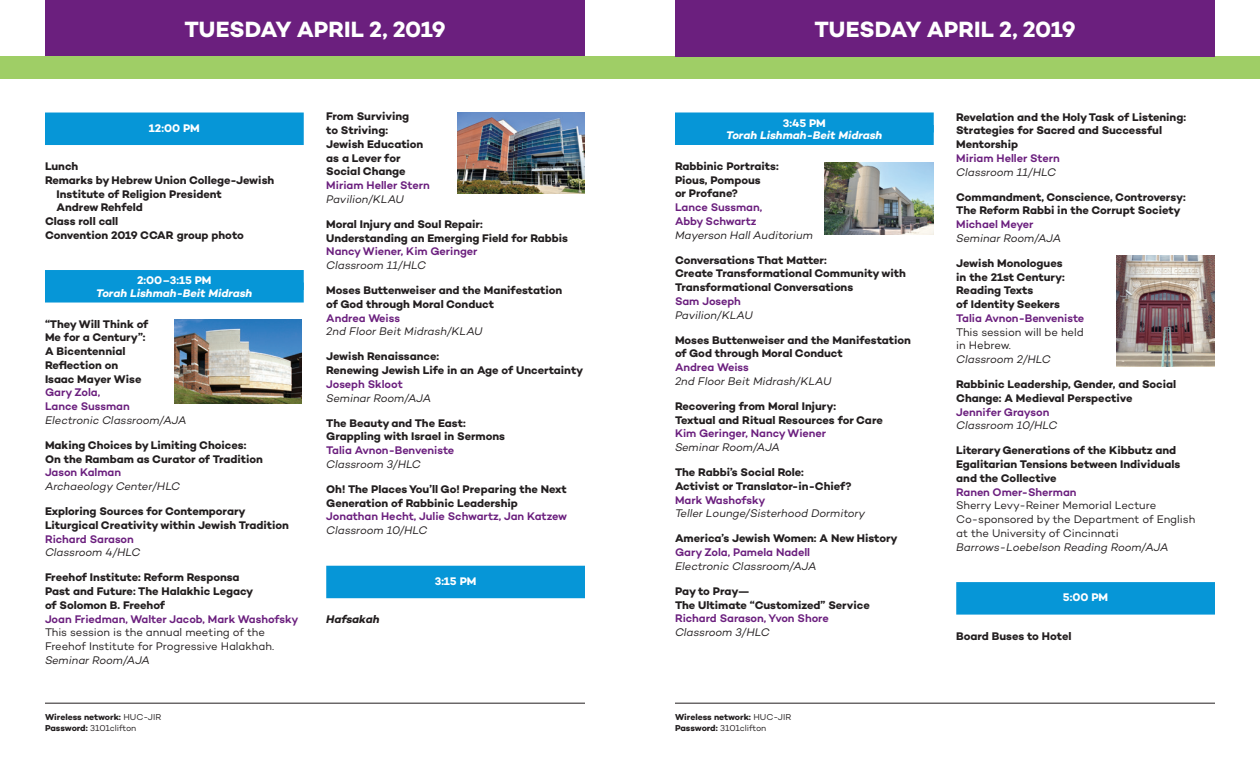
<style>
.page{position:relative;width:1260px;height:765px;background:#fff}
.page>*{position:absolute;margin:0;border:0;box-sizing:border-box;transform-origin:0 0}
.Headlines{font:700 22.5px "Campton";letter-spacing:-.005em;color:#fff}
.Course_Name{font:700 11.25px/13.8px "Campton";letter-spacing:-.005em;color:#231f20}
.Location{font:italic 11.25px "Campton";letter-spacing:-.01em;color:#231f20}
.Professors{font:600 11.25px/13.8px "Campton";letter-spacing:-.005em;color:#6b1f7e}
.Body_Text{font:11.25px/13.8px "Campton";letter-spacing:-.005em;color:#231f20}
.Professors-2{font:11.25px/13.8px "Campton";letter-spacing:-.01em;color:#231f20;text-align:justify}
.Time{font:italic 700 11.25px "Campton";color:#fff}
.Time-2{font:700 11.25px "Campton";letter-spacing:-.005em;color:#fff}
.Location-2{font:700 11.25px "Campton";letter-spacing:-.005em;color:#231f20}
.Course_Name-2{font:italic 700 11.25px "Campton";color:#231f20}
.Welcome_letter_text{font:700 8.75px/11.2px "Campton";letter-spacing:-.005em;color:#231f20}
.s1{font-weight:600;color:#6b1f7e}
.s2{font-weight:400}
</style>
<div class="page">
<div style="left:45px;top:0;width:540px;height:56px;background:#6b1f7e"></div>
<div style="left:0;top:56px;width:1260px;height:23px;background:#9fce66"></div>
<div style="left:45px;top:113px;width:259px;height:32px;background:#0696d7"></div>
<div style="left:45px;top:270px;width:259px;height:20px;background:#0696d7"></div>
<div style="left:45px;top:283px;width:259px;height:20px;background:#0696d7"></div>
<div style="left:675px;top:0;width:540px;height:56px;background:#6b1f7e"></div>
<div style="left:326px;top:566px;width:259px;height:32px;background:#0696d7"></div>
<div style="left:675px;top:112px;width:259px;height:20px;background:#0696d7"></div>
<div style="left:675px;top:125px;width:259px;height:20px;background:#0696d7"></div>
<div style="left:956px;top:582px;width:259px;height:33px;background:#0696d7"></div>
<img style="left:824px;top:163px;width:110px;height:71px">
<img style="left:1116px;top:255px;width:99px;height:112px">
<img style="left:457px;top:112px;width:128px;height:82px">
<img style="left:174px;top:320px;width:128px;height:84px">
<hr style="left:45px;top:703px;width:540px;height:1px;background:#231f20">
<hr style="left:675px;top:703px;width:540px;height:1px;background:#231f20">
<p class="Headlines" style="left:184px;top:15px;width:263px">TUESDAY APRIL 2, 2019</p>
<p class="Time-2" style="left:149px;top:121px;width:52px">12:00 PM</p>
<p class="Course_Name" style="left:45px;top:159px;width:35px">Lunch</p>
<p class="Course_Name" style="left:45px;top:173px;width:231px">Remarks by Hebrew Union College-Jewish</p>
<p class="Course_Name" style="left:57px;top:187px;width:167px">Institute of Religion President</p>
<p class="Course_Name" style="left:57px;top:200px;width:88px">Andrew Rehfeld</p>
<p class="Course_Name" style="left:45px;top:214px;width:75px">Class roll call</p>
<p class="Course_Name" style="left:45px;top:228px;width:200px">Convention 2019 CCAR group photo</p>
<p class="Time-2" style="left:137px;top:273px;width:76px">2:00–3:15 PM</p>
<p class="Time" style="left:96px;top:286px;width:158px">Torah Lishmah-Beit Midrash</p>
<p class="Course_Name" style="left:45px;top:317px;width:105px">“They Will Think of<br>Me for a Century”:<br>A Bicentennial<br>Reflection on<br>Isaac Mayer Wise</p>
<p class="Professors" style="left:45px;top:385px;width:86px">Gary Zola,<br>Lance Sussman</p>
<p class="Location" style="left:45px;top:413px;width:143px">Electronic Classroom/AJA</p>
<p class="Course_Name" style="left:45px;top:438px;width:220px">Making Choices by Limiting Choices:<br>On the Rambam as Curator of Tradition</p>
<p class="Professors" style="left:45px;top:465px;width:78px">Jason Kalman</p>
<p class="Location" style="left:45px;top:479px;width:137px">Archaeology Center/HLC</p>
<p class="Course_Name" style="left:45px;top:504px;width:246px">Exploring Sources for Contemporary<br>Liturgical Creativity within Jewish Tradition</p>
<p class="Professors" style="left:45px;top:532px;width:90px">Richard Sarason</p>
<p class="Location" style="left:45px;top:545px;width:97px">Classroom 4/HLC</p>
<p class="Course_Name" style="left:45px;top:570px;width:210px">Freehof Institute: Reform Responsa<br>Past and Future: The Halakhic Legacy of Solomon B. Freehof</p>
<p class="Professors" style="left:45px;top:612px;width:255px">Joan Friedman, Walter Jacob, Mark Washofsky</p>
<p class="Body_Text" style="left:45px;top:625px;width:231px">This session is the annual meeting of the<br>Freehof Institute for Progressive Halakhah.</p>
<p class="Location" style="left:45px;top:653px;width:106px">Seminar Room/AJA</p>
<p class="Course_Name" style="left:326px;top:110px;width:99px">From Surviving to Striving:<br>Jewish Education as a Lever for<br>Social Change</p>
<p class="Professors" style="left:326px;top:178px;width:105px">Miriam Heller Stern</p>
<p class="Location" style="left:326px;top:192px;width:79px">Pavilion/KLAU</p>
<p class="Course_Name" style="left:326px;top:217px;width:243px">Moral Injury and Soul Repair:<br>Understanding an Emerging Field for Rabbis</p>
<p class="Professors" style="left:326px;top:245px;width:153px">Nancy Wiener, Kim Geringer</p>
<p class="Location" style="left:326px;top:258px;width:101px">Classroom 11/HLC</p>
<p class="Course_Name" style="left:326px;top:283px;width:237px">Moses Buttenweiser and the Manifestation of God through Moral Conduct</p>
<p class="Professors" style="left:326px;top:311px;width:75px">Andrea Weiss</p>
<p class="Location" style="left:326px;top:325px;width:158px">2nd Floor Beit Midrash/KLAU</p>
<p class="Course_Name" style="left:326px;top:350px;width:258px">Jewish Renaissance:<br>Renewing Jewish Life in an Age of Uncertainty</p>
<p class="Professors" style="left:326px;top:377px;width:78px">Joseph Skloot</p>
<p class="Location" style="left:326px;top:391px;width:106px">Seminar Room/AJA</p>
<p class="Course_Name" style="left:326px;top:416px;width:180px">The Beauty and The East:<br>Grappling with Israel in Sermons</p>
<p class="Professors" style="left:326px;top:443px;width:130px">Talia Avnon-Benveniste</p>
<p class="Location" style="left:326px;top:457px;width:96px">Classroom 3/HLC</p>
<p class="Course_Name" style="left:326px;top:482px;width:242px">Oh! The Places You’ll Go! Preparing the Next<br>Generation of Rabbinic Leadership</p>
<p class="Professors" style="left:326px;top:510px;width:242px">Jonathan Hecht, Julie Schwartz, Jan Katzew</p>
<p class="Location" style="left:326px;top:523px;width:103px">Classroom 10/HLC</p>
<p class="Course_Name-2" style="left:326px;top:612px;width:55px">Hafsakah</p>
<p class="Time-2" style="left:435px;top:574px;width:43px">3:15 PM</p>
<p class="Headlines" style="left:814px;top:15px;width:263px">TUESDAY APRIL 2, 2019</p>
<p class="Time-2" style="left:783px;top:116px;width:44px">3:45 PM</p>
<p class="Time" style="left:726px;top:128px;width:158px">Torah Lishmah-Beit Midrash</p>
<p class="Course_Name" style="left:675px;top:159px;width:105px">Rabbinic Portraits:<br>Pious, Pompous<br>or Profane?</p>
<p class="Professors" style="left:675px;top:200px;width:89px">Lance Sussman,<br>Abby Schwartz</p>
<p class="Location" style="left:675px;top:228px;width:140px">Mayerson Hall Auditorium</p>
<p class="Course_Name" style="left:675px;top:253px;width:233px">Conversations That Matter:<br>Create Transformational Community with<br>Transformational Conversations</p>
<p class="Professors" style="left:675px;top:294px;width:68px">Sam Joseph</p>
<p class="Location" style="left:675px;top:308px;width:79px">Pavilion/KLAU</p>
<p class="Course_Name" style="left:675px;top:333px;width:237px">Moses Buttenweiser and the Manifestation of God through Moral Conduct</p>
<p class="Professors" style="left:675px;top:360px;width:75px">Andrea Weiss</p>
<p class="Location" style="left:675px;top:374px;width:158px">2nd Floor Beit Midrash/KLAU</p>
<p class="Course_Name" style="left:675px;top:399px;width:209px">Recovering from Moral Injury:<br>Textual and Ritual Resources for Care</p>
<p class="Professors" style="left:675px;top:427px;width:153px">Kim Geringer, Nancy Wiener</p>
<p class="Location" style="left:675px;top:440px;width:106px">Seminar Room/AJA</p>
<p class="Course_Name" style="left:675px;top:465px;width:178px">The Rabbi’s Social Role:<br>Activist or Translator-in-Chief?</p>
<p class="Professors" style="left:675px;top:493px;width:92px">Mark Washofsky</p>
<p class="Location" style="left:675px;top:507px;width:192px">Teller Lounge/Sisterhood Dormitory</p>
<p class="Course_Name" style="left:675px;top:532px;width:224px">America’s Jewish Women: A New History</p>
<p class="Professors" style="left:675px;top:545px;width:137px">Gary Zola, Pamela Nadell</p>
<p class="Location" style="left:675px;top:559px;width:143px">Electronic Classroom/AJA</p>
<p class="Course_Name" style="left:675px;top:584px;width:196px">Pay to Pray—<br>The Ultimate “Customized” Service</p>
<p class="Professors" style="left:675px;top:612px;width:155px">Richard Sarason, Yvon Shore</p>
<p class="Location" style="left:675px;top:625px;width:96px">Classroom 3/HLC</p>
<p class="Course_Name" style="left:956px;top:110px;width:231px">Revelation and the Holy Task of Listening:<br>Strategies for Sacred and Successful<br>Mentorship</p>
<p class="Professors" style="left:956px;top:151px;width:105px">Miriam Heller Stern</p>
<p class="Location" style="left:956px;top:165px;width:101px">Classroom 11/HLC</p>
<p class="Course_Name" style="left:956px;top:190px;width:231px">Commandment, Conscience, Controversy:<br>The Reform Rabbi in the Corrupt Society</p>
<p class="Professors" style="left:956px;top:217px;width:79px">Michael Meyer</p>
<p class="Location" style="left:956px;top:231px;width:106px">Seminar Room/AJA</p>
<p class="Course_Name" style="left:956px;top:256px;width:110px">Jewish Monologues in the 21st Century:<br>Reading Texts<br>of Identity Seekers</p>
<p class="Professors-2" style="left:956px;top:311px;width:130px"><span class="s1">Talia Avnon-Benveniste </span>This session will be held in Hebrew.</p>
<p class="Location" style="left:956px;top:352px;width:96px">Classroom 2/HLC</p>
<p class="Course_Name" style="left:956px;top:377px;width:222px">Rabbinic Leadership, Gender, and Social<br>Change: A Medieval Perspective</p>
<p class="Professors" style="left:956px;top:405px;width:95px">Jennifer Grayson</p>
<p class="Location" style="left:956px;top:419px;width:103px">Classroom 10/HLC</p>
<p class="Course_Name" style="left:956px;top:443px;width:226px">Literary Generations of the Kibbutz and<br>Egalitarian Tensions between Individuals and the Collective</p>
<p class="Body_Text" style="left:956px;top:485px;width:241px"><span class="s1">Ranen Omer-Sherman<br></span>Sherry Levy-Reiner Memorial Lecture Co-sponsored by the Department of English at the University of Cincinnati</p>
<p class="Location" style="left:956px;top:540px;width:214px">Barrows-Loebelson Reading Room/AJA</p>
<p class="Time-2" style="left:1063px;top:590px;width:47px">5:00 PM</p>
<p class="Location-2" style="left:956px;top:629px;width:117px">Board Buses to Hotel</p>
<p class="Welcome_letter_text" style="left:45px;top:711px;width:118px">Wireless network: <span class="s2">HUC-JIR<br></span>Password: <span class="s2">3101clifton</span></p>
<p class="Welcome_letter_text" style="left:675px;top:711px;width:118px">Wireless network: <span class="s2">HUC-JIR<br></span>Password: <span class="s2">3101clifton</span></p>
</div>
